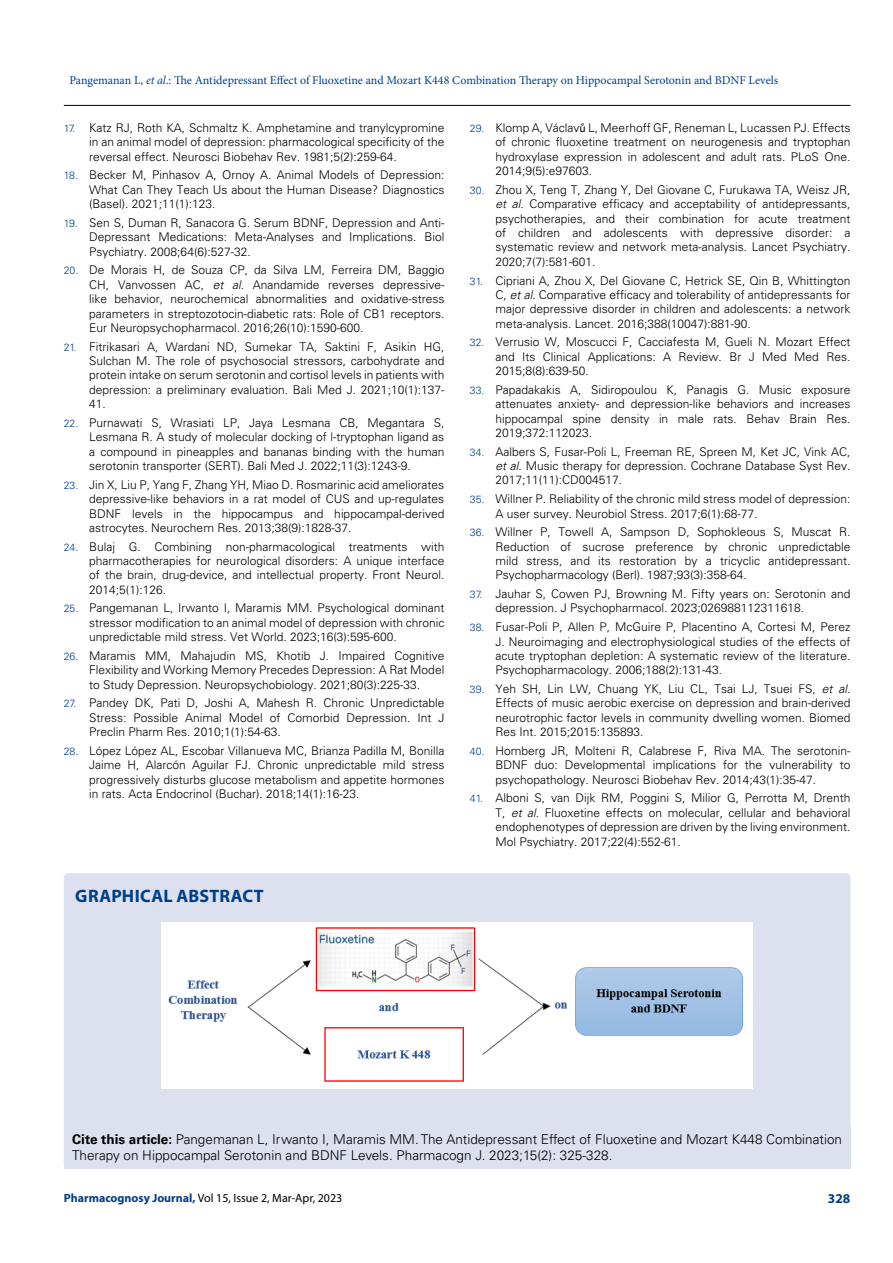
<style>
.page{position:relative;width:893px;height:1263px;background:#fff}
.page>*{position:absolute;margin:0;border:0;box-sizing:border-box;transform-origin:0 0}
.t1{font:700 18px "Myriad Pro";letter-spacing:.015em;color:#003e88}
.t2{font:300 13.5px/16.2px "Univers LT Std";color:#000}
.t3{font:700 13.5px "Myriad Pro";color:#003e88}
.t4{font:300 12px/14.4px "Univers LT Std";color:#000;text-align:justify}
.t5{font:12px "Minion Pro";letter-spacing:-.005em;color:#003e88}
.t6{font:12px "Myriad Pro";color:#000}
.s1{font-style:italic}
.s2{font-size:10.5px;color:#003e88}
.s3{font-family:"Calibri";font-weight:400}
.s4{font-weight:700}
.s5{font-weight:700;color:#003e88}
</style>
<div class="page">
<hr style="left:64px;top:105px;width:786px;height:1px;background:#000">
<div style="left:64px;top:873px;width:786px;height:296px;background:#dde0ef;border-radius:4px"></div>
<img style="left:161px;top:923px;width:592px;height:165px">
<p class="t5" style="left:69px;top:72px;width:710px">Pangemanan L, <span class="s1">et al</span>.: The Antidepressant Effect of Fluoxetine and Mozart K448 Combination Therapy on Hippocampal Serotonin and BDNF Levels</p>
<p class="t4" style="left:89px;top:121px;width:357px;text-indent:-26px"><span class="s2">17.</span> Katz RJ, Roth KA, Schmaltz K. Amphetamine and tranylcypromine in an animal model of depression: pharmacological specificity of the reversal effect. Neurosci Biobehav Rev. 1981;5(2):259-64.</p>
<p class="t4" style="left:89px;top:168px;width:357px;text-indent:-26px"><span class="s2">18.</span> Becker M, Pinhasov A, Ornoy A. Animal Models of Depression:<br>What Can They Teach Us about the Human Disease? Diagnostics (Basel). 2021;11(1):123.</p>
<p class="t4" style="left:89px;top:215px;width:357px;text-indent:-26px"><span class="s2">19.</span> Sen S, Duman R, Sanacora G. Serum BDNF, Depression and Anti-Depressant Medications: Meta-Analyses and Implications. Biol Psychiatry. 2008;64(6):527-32.</p>
<p class="t4" style="left:89px;top:263px;width:357px;text-indent:-26px"><span class="s2">20.</span> De Morais H, de Souza CP, da Silva LM, Ferreira DM, Baggio CH, Vanvossen AC, <span class="s1">et al</span>. Anandamide reverses depressive&shy;like behavior, neurochemical abnormalities and oxidative-stress parameters in streptozotocin-diabetic rats: Role of CB1 receptors.<br>Eur Neuropsychopharmacol. 2016;26(10):1590-600.</p>
<p class="t4" style="left:89px;top:339px;width:357px;text-indent:-26px"><span class="s2">21.</span> Fitrikasari A, Wardani ND, Sumekar TA, Saktini F, Asikin HG, Sulchan M. The role of psychosocial stressors, carbohydrate and protein intake on serum serotonin and cortisol levels in patients with depression: a preliminary evaluation. Bali Med J. 2021;10(1):137- 41.</p>
<p class="t4" style="left:89px;top:415px;width:357px;text-indent:-26px"><span class="s2">22.</span> Purnawati S, Wrasiati LP, Jaya Lesmana CB, Megantara S, Lesmana R. A study of molecular docking of l-tryptophan ligand as a compound in pineapples and bananas binding with the human serotonin transporter (SERT). Bali Med J. 2022;11(3):1243-9.</p>
<p class="t4" style="left:89px;top:477px;width:357px;text-indent:-26px"><span class="s2">23.</span> Jin X, Liu P, Yang F, Zhang YH, Miao D. Rosmarinic acid ameliorates depressive-like behaviors in a rat model of CUS and up-regulates BDNF levels in the hippocampus and hippocampal-derived astrocytes. Neurochem Res. 2013;38(9):1828-37.</p>
<p class="t4" style="left:89px;top:539px;width:357px;text-indent:-26px"><span class="s2">24.</span> Bulaj G. Combining non-pharmacological treatments with pharmacotherapies for neurological disorders: A unique interface of the brain, drug-device, and intellectual property. Front Neurol.<br>2014;5(1):126.</p>
<p class="t4" style="left:89px;top:601px;width:357px;text-indent:-26px"><span class="s2">25.</span> Pangemanan L, Irwanto I, Maramis MM. Psychological dominant stressor modification to an animal model of depression with chronic unpredictable mild stress. Vet World. 2023;16(3):595-600.</p>
<p class="t4" style="left:89px;top:648px;width:357px;text-indent:-26px"><span class="s2">26.</span> Maramis MM, Mahajudin MS, Khotib J. Impaired Cognitive Flexibility and Working Memory Precedes Depression: A Rat Model to Study Depression. Neuropsychobiology. 2021;80(3):225-33.</p>
<p class="t4" style="left:89px;top:696px;width:357px;text-indent:-26px"><span class="s2">27.</span> Pandey DK, Pati D, Joshi A, Mahesh R. Chronic Unpredictable Stress: Possible Animal Model of Comorbid Depression. Int J Preclin Pharm Res. 2010;1(1):54-63.</p>
<p class="t4" style="left:89px;top:743px;width:357px;text-indent:-26px"><span class="s2">28.</span> López López AL, Escobar Villanueva MC, Brianza Padilla M, Bonilla Jaime H, Alarcón Aguilar FJ. Chronic unpredictable mild stress progressively disturbs glucose metabolism and appetite hormones in rats. Acta Endocrinol (Buchar). 2018;14(1):16-23.</p>
<h1 class="t1" style="left:75px;top:885px;width:190px">GRAPHICAL ABSTRACT</h1>
<p class="t4" style="left:495px;top:121px;width:357px;text-indent:-26px"><span class="s2">29.</span> Klomp A, Václav<span class="s3">ů</span> L, Meerhoff GF, Reneman L, Lucassen PJ. Effects of chronic fluoxetine treatment on neurogenesis and tryptophan hydroxylase expression in adolescent and adult rats. PLoS One.<br>2014;9(5):e97603.</p>
<p class="t4" style="left:495px;top:182px;width:357px;text-indent:-26px"><span class="s2">30.</span> Zhou X, Teng T, Zhang Y, Del Giovane C, Furukawa TA, Weisz JR, <span class="s1">et al</span>. Comparative efficacy and acceptability of antidepressants, psychotherapies, and their combination for acute treatment of children and adolescents with depressive disorder: a systematic review and network meta-analysis. Lancet Psychiatry.<br>2020;7(7):581-601.</p>
<p class="t4" style="left:495px;top:273px;width:357px;text-indent:-26px"><span class="s2">31.</span> Cipriani A, Zhou X, Del Giovane C, Hetrick SE, Qin B, Whittington C, <span class="s1">et al</span>. Comparative efficacy and tolerability of antidepressants for major depressive disorder in children and adolescents: a network meta-analysis. Lancet. 2016;388(10047):881-90.</p>
<p class="t4" style="left:495px;top:335px;width:357px;text-indent:-26px"><span class="s2">32.</span> Verrusio W, Moscucci F, Cacciafesta M, Gueli N. Mozart Effect and Its Clinical Applications: A Review. Br J Med Med Res.<br>2015;8(8):639-50.</p>
<p class="t4" style="left:495px;top:382px;width:357px;text-indent:-26px"><span class="s2">33.</span> Papadakakis A, Sidiropoulou K, Panagis G. Music exposure attenuates anxiety- and depression-like behaviors and increases hippocampal spine density in male rats. Behav Brain Res.<br>2019;372:112023.</p>
<p class="t4" style="left:495px;top:444px;width:357px;text-indent:-26px"><span class="s2">34.</span> Aalbers S, Fusar-Poli L, Freeman RE, Spreen M, Ket JC, Vink AC, <span class="s1">et al</span>. Music therapy for depression. Cochrane Database Syst Rev.<br>2017;11(11):CD004517.</p>
<p class="t4" style="left:495px;top:492px;width:357px;text-indent:-26px"><span class="s2">35.</span> Willner P. Reliability of the chronic mild stress model of depression:<br>A user survey. Neurobiol Stress. 2017;6(1):68-77.</p>
<p class="t4" style="left:495px;top:525px;width:357px;text-indent:-26px"><span class="s2">36.</span> Willner P, Towell A, Sampson D, Sophokleous S, Muscat R.<br>Reduction of sucrose preference by chronic unpredictable mild stress, and its restoration by a tricyclic antidepressant.<br>Psychopharmacology (Berl). 1987;93(3):358-64.</p>
<p class="t4" style="left:495px;top:587px;width:357px;text-indent:-26px"><span class="s2">37.</span> Jauhar S, Cowen PJ, Browning M. Fifty years on: Serotonin and depression. J Psychopharmacol. 2023;026988112311618.</p>
<p class="t4" style="left:495px;top:620px;width:357px;text-indent:-26px"><span class="s2">38.</span> Fusar-Poli P, Allen P, McGuire P, Placentino A, Cortesi M, Perez J. Neuroimaging and electrophysiological studies of the effects of acute tryptophan depletion: A systematic review of the literature.<br>Psychopharmacology. 2006;188(2):131-43.</p>
<p class="t4" style="left:495px;top:681px;width:357px;text-indent:-26px"><span class="s2">39.</span> Yeh SH, Lin LW, Chuang YK, Liu CL, Tsai LJ, Tsuei FS, <span class="s1">et al</span>.<br>Effects of music aerobic exercise on depression and brain-derived neurotrophic factor levels in community dwelling women. Biomed Res Int. 2015;2015:135893.</p>
<p class="t4" style="left:495px;top:743px;width:357px;text-indent:-26px"><span class="s2">40.</span> Homberg JR, Molteni R, Calabrese F, Riva MA. The serotonin-BDNF duo: Developmental implications for the vulnerability to psychopathology. Neurosci Biobehav Rev. 2014;43(1):35-47.</p>
<p class="t4" style="left:495px;top:791px;width:357px;text-indent:-26px"><span class="s2">41.</span> Alboni S, van Dijk RM, Poggini S, Milior G, Perrotta M, Drenth T, <span class="s1">et al</span>. Fluoxetine effects on molecular, cellular and behavioral endophenotypes of depression are driven by the living environment.<br>Mol Psychiatry. 2017;22(4):552-61.</p>
<p class="t2" style="left:72px;top:1131px;width:771px"><span class="s4">Cite this article:</span> Pangemanan L, Irwanto I, Maramis MM. The Antidepressant Effect of Fluoxetine and Mozart K448 Combination<br>Therapy on Hippocampal Serotonin and BDNF Levels. Pharmacogn J. 2023;15(2): 325-328.</p>
<p class="t6" style="left:64px;top:1190px;width:280px"><span class="s5">Pharmacognosy Journal,</span> Vol 15, Issue 2, Mar-Apr, 2023</p>
<p class="t3" style="left:828px;top:1189px;width:24px">328</p>
</div>
